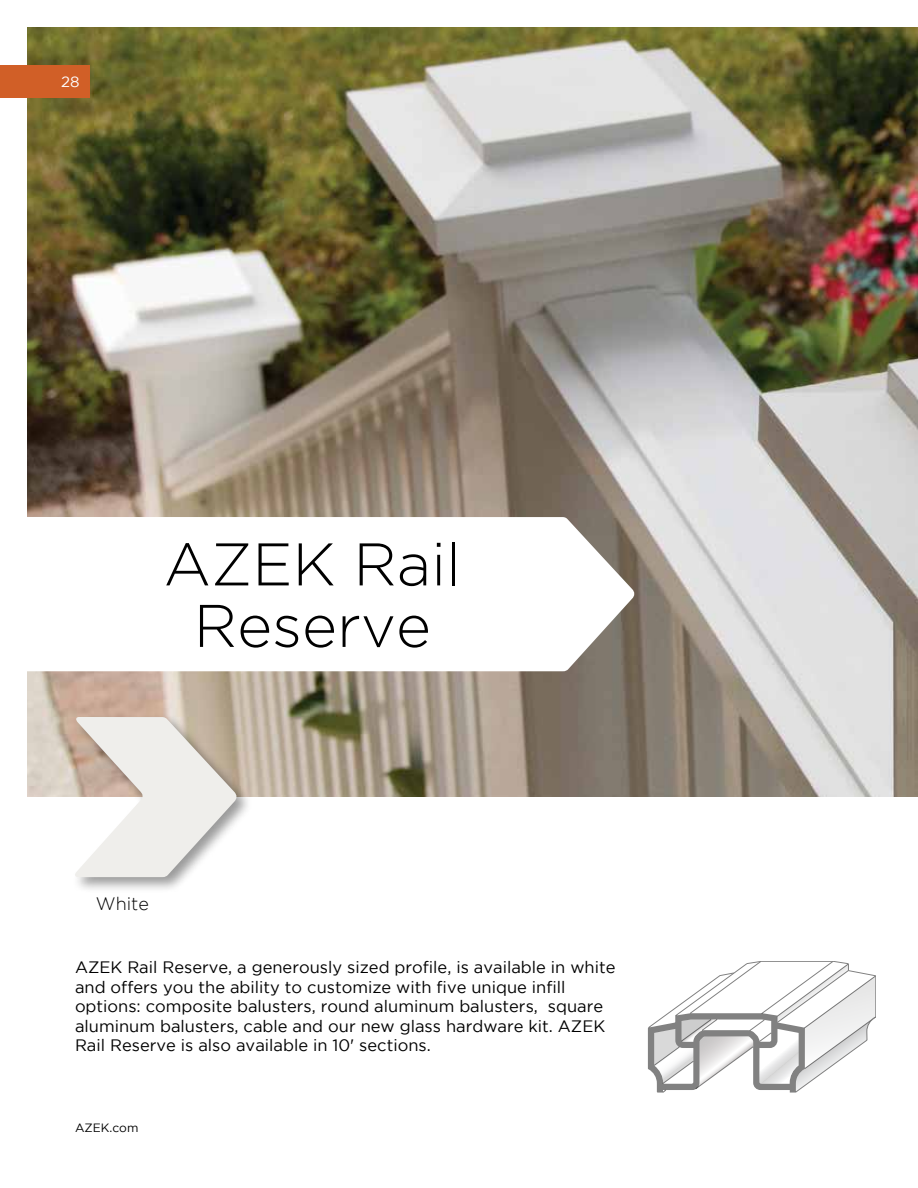
<style>
.page{position:relative;width:918px;height:1188px;background:#fff}
.page>*{position:absolute;margin:0;border:0;box-sizing:border-box;transform-origin:0 0}
.t1{font:300 60px/61.5px "Gotham";color:#000;text-align:center}
.t2{font:300 18px "Gotham";color:#000}
.t3{font:16.5px/19.5px "Gotham";color:#000}
.t4{font:15px "Gotham";color:#fff}
.t5{font:12px "Gotham";color:#000}
</style>
<div class="page">
<img style="left:27px;top:27px;width:891px;height:769px">
<div style="left:71px;top:713px;width:181px;height:180px;background:#000;opacity:.4"></div>
<svg style="left:74px;top:717px;width:163px;height:160px"></svg>
<div style="left:0;top:65px;width:90px;height:32px;background:#d15f27"></div>
<svg style="left:27px;top:517px;width:608px;height:154px"></svg>
<svg style="left:648px;top:961px;width:228px;height:132px"></svg>
<p class="t4" style="left:61px;top:73px;width:20px">28</p>
<h1 class="t1" style="left:164px;top:533px;width:299px">AZEK Rail<br>Reserve</h1>
<p class="t2" style="left:96px;top:893px;width:55px">White</p>
<p class="t3" style="left:75px;top:957px;width:542px">AZEK Rail Reserve, a generously sized profile, is available in white and offers you the ability to customize with five unique infill options: composite balusters, round aluminum balusters, square aluminum balusters, cable and our new glass hardware kit. AZEK Rail Reserve is also available in 10' sections.</p>
<p class="t5" style="left:75px;top:1121px;width:65px">AZEK.com</p>
</div>
